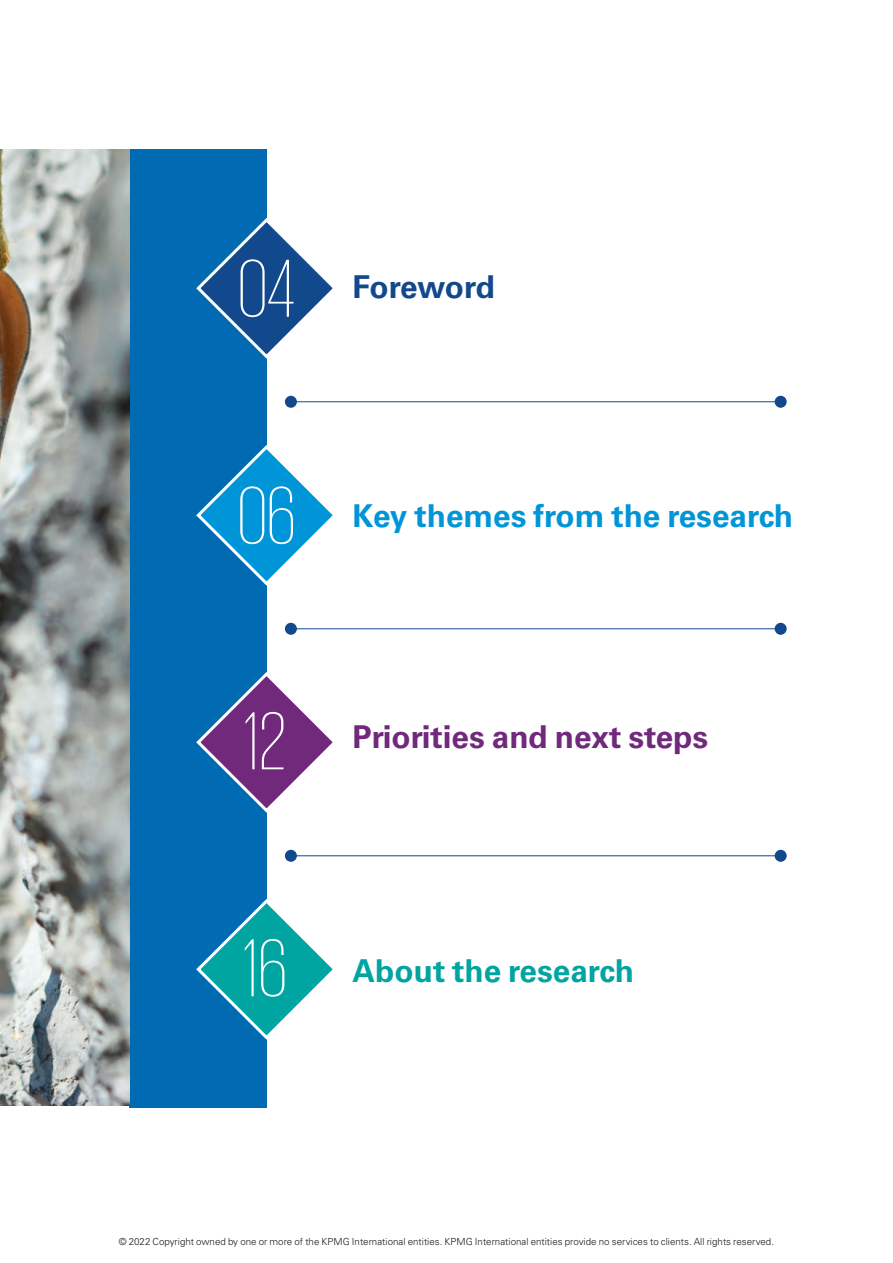
<style>
.page{position:relative;width:893px;height:1263px;background:#fff}
.page>*{position:absolute;margin:0;border:0;box-sizing:border-box;transform-origin:0 0}
.t1{font:200 84px "KPMG";color:#fff}
.t2{font:700 31.5px "Univers LT Std";color:#0095d8}
.t3{font:700 31.5px "Univers LT Std";color:#71297c}
.t4{font:700 31.5px "Univers LT Std";color:#00a4a1}
.t5{font:700 31.5px "Univers LT Std";letter-spacing:-.02em;color:#12498d}
.t6{font:300 9.75px "Univers LT Std";color:#1a1a19}
</style>
<div class="page">
<div style="left:130px;top:149px;width:137px;height:958px;background:#006ab2"></div>
<img style="left:0;top:149px;width:130px;height:956px">
<hr style="left:291px;top:401px;width:490px;height:1px;background:#12498d">
<div style="left:285px;top:396px;width:12px;height:12px;background:#12498d;border-radius:50%"></div>
<div style="left:775px;top:396px;width:12px;height:12px;background:#12498d;border-radius:50%"></div>
<hr style="left:291px;top:628px;width:490px;height:1px;background:#12498d">
<div style="left:285px;top:623px;width:12px;height:12px;background:#12498d;border-radius:50%"></div>
<div style="left:775px;top:623px;width:12px;height:12px;background:#12498d;border-radius:50%"></div>
<hr style="left:291px;top:855px;width:490px;height:1px;background:#12498d">
<div style="left:285px;top:850px;width:12px;height:12px;background:#12498d;border-radius:50%"></div>
<div style="left:775px;top:850px;width:12px;height:12px;background:#12498d;border-radius:50%"></div>
<svg style="left:196px;top:221px;width:137px;height:135px"></svg>
<svg style="left:198px;top:448px;width:135px;height:135px;fill:#0095d8"></svg>
<svg style="left:198px;top:675px;width:135px;height:135px"></svg>
<svg style="left:198px;top:902px;width:135px;height:135px"></svg>
<h1 class="t1" style="left:238px;top:248px;width:59px">04</h1>
<h2 class="t5" style="left:353px;top:269px;width:144px">Foreword</h2>
<h1 class="t1" style="left:238px;top:475px;width:59px">06</h1>
<h2 class="t2" style="left:353px;top:497px;width:442px">Key themes from the research</h2>
<h1 class="t1" style="left:244px;top:701px;width:44px">12</h1>
<h2 class="t3" style="left:353px;top:718px;width:357px">Priorities and next steps</h2>
<h1 class="t1" style="left:243px;top:928px;width:45px">16</h1>
<h2 class="t4" style="left:353px;top:953px;width:283px">About the research</h2>
<p class="t6" style="left:119px;top:1235px;width:657px">© 2022 Copyright owned by one or more of the KPMG International entities. KPMG International entities provide no services to clients. All rights reserved.</p>
</div>
